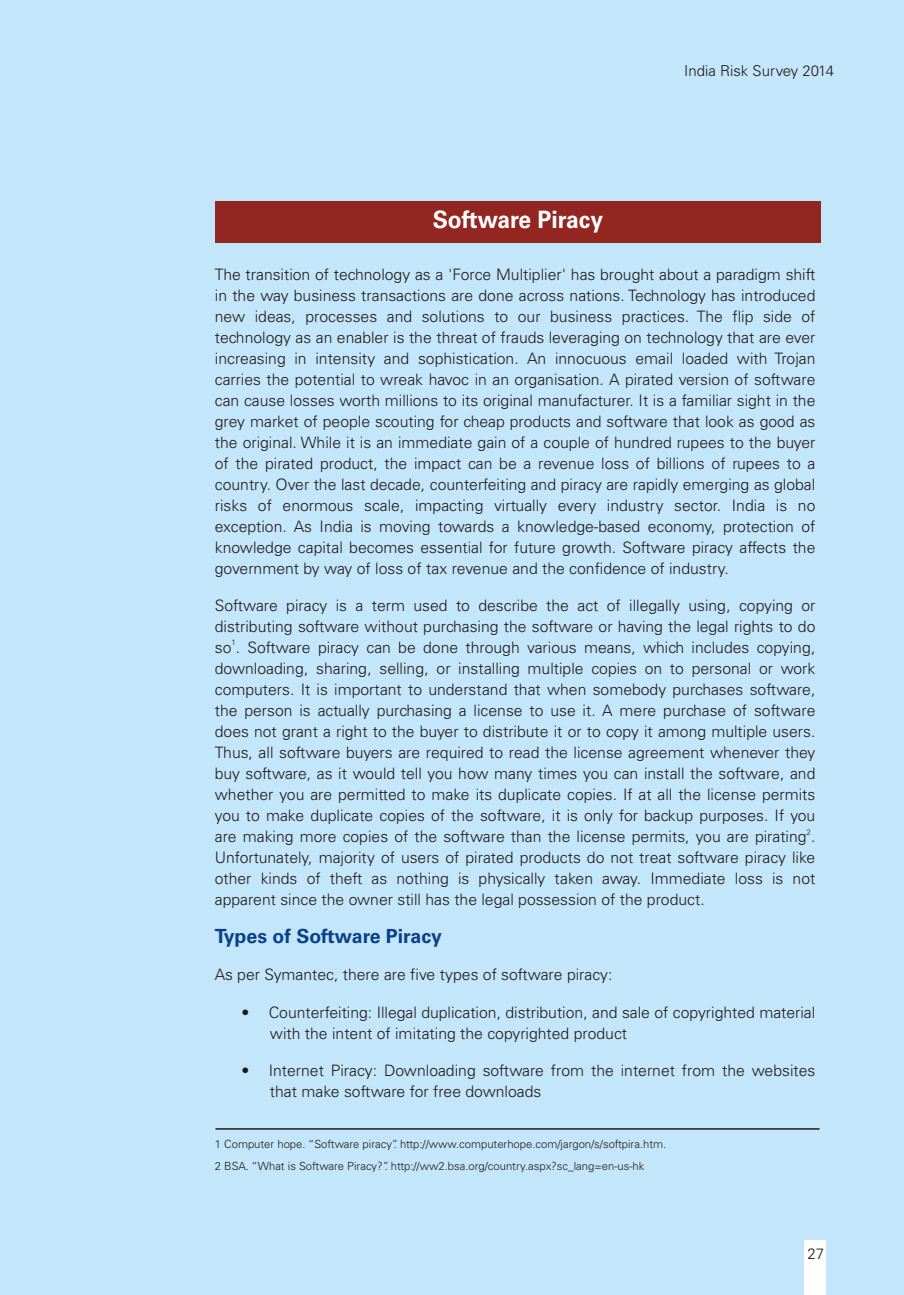
<style>
.page{position:relative;width:904px;height:1295px;background:#c4e6fa}
.page>*{position:absolute;margin:0;border:0;box-sizing:border-box;transform-origin:0 0}
.t1{font:24px "Univers 45 Light,Bold";color:#fff;scale:.95 1}
.t2{font:19.5px "Univers 45 Light,Bold";color:#0a408a}
.t3{font:300 15.75px/21px "Univers 45";color:#1f1a17;text-align:justify}
.t4{font:300 15px "Univers 45";color:#1f1a17}
.t5{font:300 11.25px/22.5px "Univers 45";color:#1f1a17}
.t6{font:300 7.8px "Univers 45";color:#1f1a17}
</style>
<div class="page">
<hr style="left:215px;top:1128px;width:604px;height:1px;background:#1f1a17">
<div style="left:215px;top:201px;width:605px;height:41px;background:#942621"></div>
<div style="left:805px;top:1240px;width:21px;height:55px;background:#fff"></div>
<h1 class="t1" style="left:433px;top:210px;width:181px">Software Piracy</h1>
<p class="t4" style="left:684px;top:65px;width:151px">India Risk Survey 2014</p>
<p class="t3" style="left:215px;top:265px;width:602px">The transition of technology as a 'Force Multiplier' has brought about a paradigm shift in the way business transactions are done across nations. Technology has introduced new ideas, processes and solutions to our business practices. The flip side of technology as an enabler is the threat of frauds leveraging on technology that are ever increasing in intensity and sophistication. An innocuous email loaded with Trojan carries the potential to wreak havoc in an organisation. A pirated version of software can cause losses worth millions to its original manufacturer. It is a familiar sight in the grey market of people scouting for cheap products and software that look as good as the original. While it is an immediate gain of a couple of hundred rupees to the buyer of the pirated product, the impact can be a revenue loss of billions of rupees to a country. Over the last decade, counterfeiting and piracy are rapidly emerging as global risks of enormous scale, impacting virtually every industry sector. India is no exception. As India is moving towards a knowledge-based economy, protection of knowledge capital becomes essential for future growth. Software piracy affects the government by way of loss of tax revenue and the confidence of industry.</p>
<p class="t3" style="left:215px;top:597px;width:602px">Software piracy is a term used to describe the act of illegally using, copying or distributing software without purchasing the software or having the legal rights to do</p>
<p class="t6" style="left:231px;top:639px;width:6px">1</p>
<p class="t3" style="left:215px;top:639px;width:602px">so . Software piracy can be done through various means, which includes copying, downloading, sharing, selling, or installing multiple copies on to personal or work computers. It is important to understand that when somebody purchases software, the person is actually purchasing a license to use it. A mere purchase of software does not grant a right to the buyer to distribute it or to copy it among multiple users.<br>Thus, all software buyers are required to read the license agreement whenever they buy software, as it would tell you how many times you can install the software, and whether you are permitted to make its duplicate copies. If at all the license permits you to make duplicate copies of the software, it is only for backup purposes. If you</p>
<p class="t6" style="left:806px;top:828px;width:6px">2</p>
<p class="t3" style="left:215px;top:828px;width:602px">are making more copies of the software than the license permits, you are pirating .<br>Unfortunately, majority of users of pirated products do not treat software piracy like other kinds of theft as nothing is physically taken away. Immediate loss is not apparent since the owner still has the legal possession of the product.</p>
<p class="t2" style="left:215px;top:928px;width:229px">Types of Software Piracy</p>
<p class="t3" style="left:215px;top:966px;width:399px">As per Symantec, there are five types of software piracy:</p>
<p class="t3" style="left:270px;top:1003px;width:547px;text-indent:-28px">• Counterfeiting: Illegal duplication, distribution, and sale of copyrighted material with the intent of imitating the copyrighted product</p>
<p class="t3" style="left:270px;top:1062px;width:547px;text-indent:-28px">• Internet Piracy: Downloading software from the internet from the websites that make software for free downloads</p>
<p class="t5" style="left:215px;top:1133px;width:453px">1 Computer hope. “Software piracy”. http://www.computerhope.com/jargon/s/softpira.htm.<br>2 BSA. “What is Software Piracy?”. http://ww2.bsa.org/country.aspx?sc_lang=en-us-hk</p>
<p class="t4" style="left:807px;top:1247px;width:18px">27</p>
</div>
